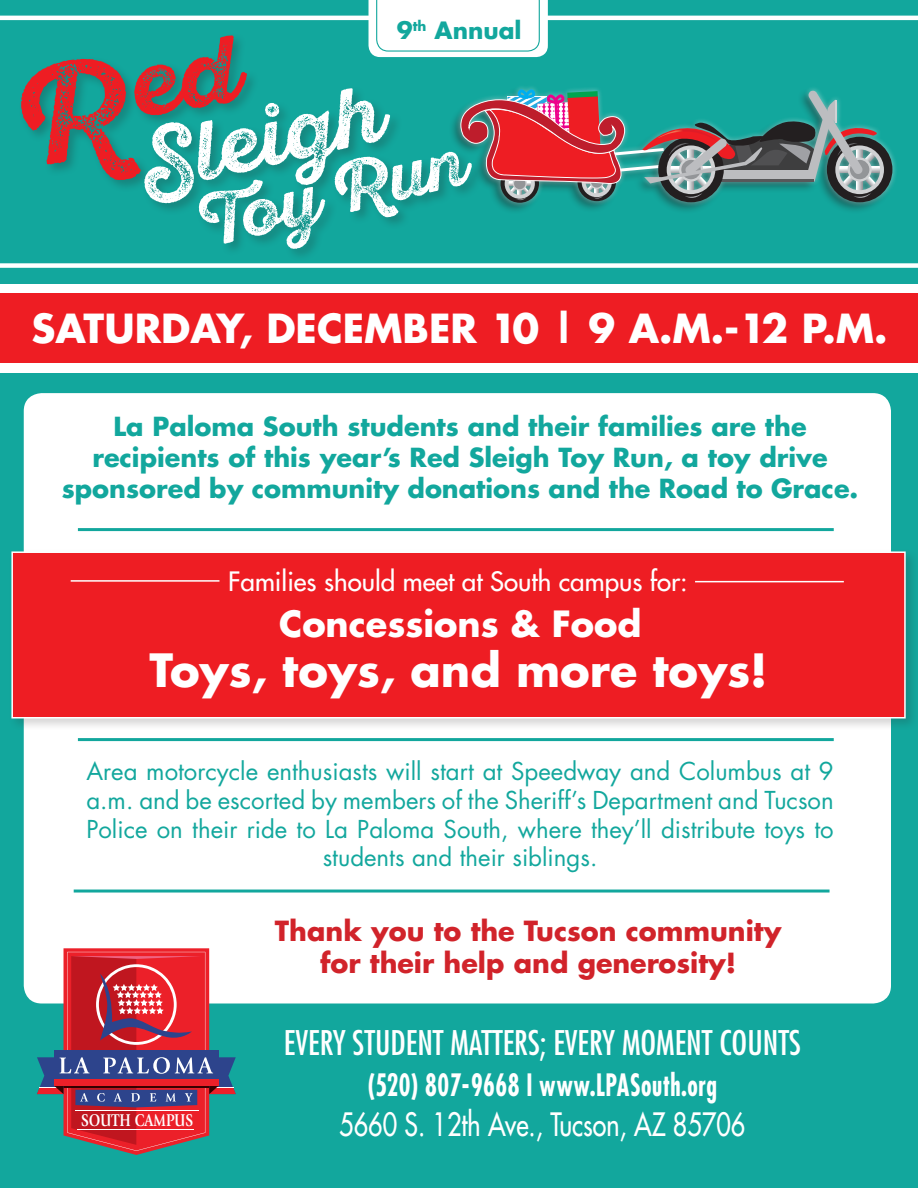
<style>
.page{position:relative;width:918px;height:1188px;background:#fff}
.page>*{position:absolute;margin:0;border:0;box-sizing:border-box;transform-origin:0 0}
.t1{font:700 44.7px "Futura";color:#fff}
.t2{font:700 39px "Futura";color:#fff}
.t3{font:700 35.25px "Futura";color:#fff}
.t4{font:condensed 33px "Futura";color:#fff}
.Headers{font:31.35px "Futura";color:#fff;scale:.8 1}
.Headers-2{font:700 condensed 30px "Futura";letter-spacing:.02em;color:#fff;scale:.8 1}
.t5{font:700 27px "Futura";color:#d1232a}
.t6{font:25.95px "Futura";color:#fff}
.t7{font:700 25.65px "Futura";color:#12a79d}
.t8{font:24px/28.8px "Futura";color:#12a79d;text-align:center}
.t9{font:700 23.25px "Futura";color:#12a79d}
.t10{font:700 17.7px "Giovanni";color:#fff;scale:.81 1}
</style>
<div class="page">
<div style="left:0;top:374px;width:918px;height:814px;background:#12a79d"></div>
<div style="left:24px;top:393px;width:867px;height:611px;background:#fff;border-radius:18px"></div>
<div style="left:8px;top:548px;width:910px;height:184px;background:#231f20;opacity:.19"></div>
<div style="left:11px;top:551px;width:895px;height:167px;background:#ee1d23;border:2px solid #fff"></div>
<div style="left:0;top:294px;width:918px;height:69px;background:#ee1d23"></div>
<div style="left:0;top:0;width:918px;height:284px;background:#12a79d"></div>
<div style="left:0;top:263px;width:918px;height:5px;background:#fff"></div>
<hr style="left:0;top:16px;width:918px;height:4px;background:#fff">
<hr style="left:78px;top:738px;width:756px;height:3px;background:#12a79d">
<hr style="left:74px;top:890px;width:756px;height:3px;background:#12a79d">
<hr style="left:78px;top:528px;width:756px;height:3px;background:#12a79d">
<svg style="left:37px;top:948px;width:199px;height:207px"></svg>
<hr style="left:75px;top:1111px;width:124px;height:1px;background:#fff">
<hr style="left:77px;top:1129px;width:116px;height:1px;background:#fff">
<hr style="left:71px;top:580px;width:148px;height:2px;background:#fff">
<hr style="left:695px;top:581px;width:149px;height:1px;background:#fff">
<svg style="left:21px;top:0;width:871px;height:249px"></svg>
<p class="t9" style="left:397px;top:14px;width:126px">9<sup>th</sup> Annual</p>
<p class="t2" style="left:32px;top:301px;width:858px">SATURDAY, DECEMBER 10 | 9 A.M.-12 P.M.</p>
<p class="t7" style="left:114px;top:409px;width:695px">La Paloma South students and their families are the</p>
<p class="t7" style="left:92px;top:440px;width:737px">recipients of this year’s Red Sleigh Toy Run, a toy drive</p>
<p class="t7" style="left:62px;top:470px;width:798px">sponsored by community donations and the Road to Grace.</p>
<p class="t6" style="left:228px;top:565px;width:461px">Families should meet at South campus for:</p>
<p class="t3" style="left:279px;top:599px;width:364px">Concessions &amp; Food</p>
<p class="t1" style="left:150px;top:639px;width:619px">Toys, toys, and more toys!</p>
<p class="t8" style="left:86px;top:756px;width:749px">Area motorcycle enthusiasts will start at Speedway and Columbus at 9 a.m. and be escorted by members of the Sheriff’s Department and Tucson Police on their ride to La Paloma South, where they’ll distribute toys to students and their siblings.</p>
<p class="t5" style="left:275px;top:912px;width:508px">Thank you to the Tucson community</p>
<p class="t5" style="left:320px;top:945px;width:418px">for their help and generosity!</p>
<p class="t4" style="left:284px;top:1022px;width:518px">EVERY STUDENT MATTERS; EVERY MOMENT COUNTS</p>
<p class="Headers-2" style="left:368px;top:1065px;width:438px">(520) 807-9668 I www.LPASouth.org</p>
<p class="t10" style="left:81px;top:1109px;width:140px">SOUTH CAMPUS</p>
<p class="Headers" style="left:339px;top:1105px;width:509px">5660 S. 12th Ave., Tucson, AZ 85706</p>
</div>
